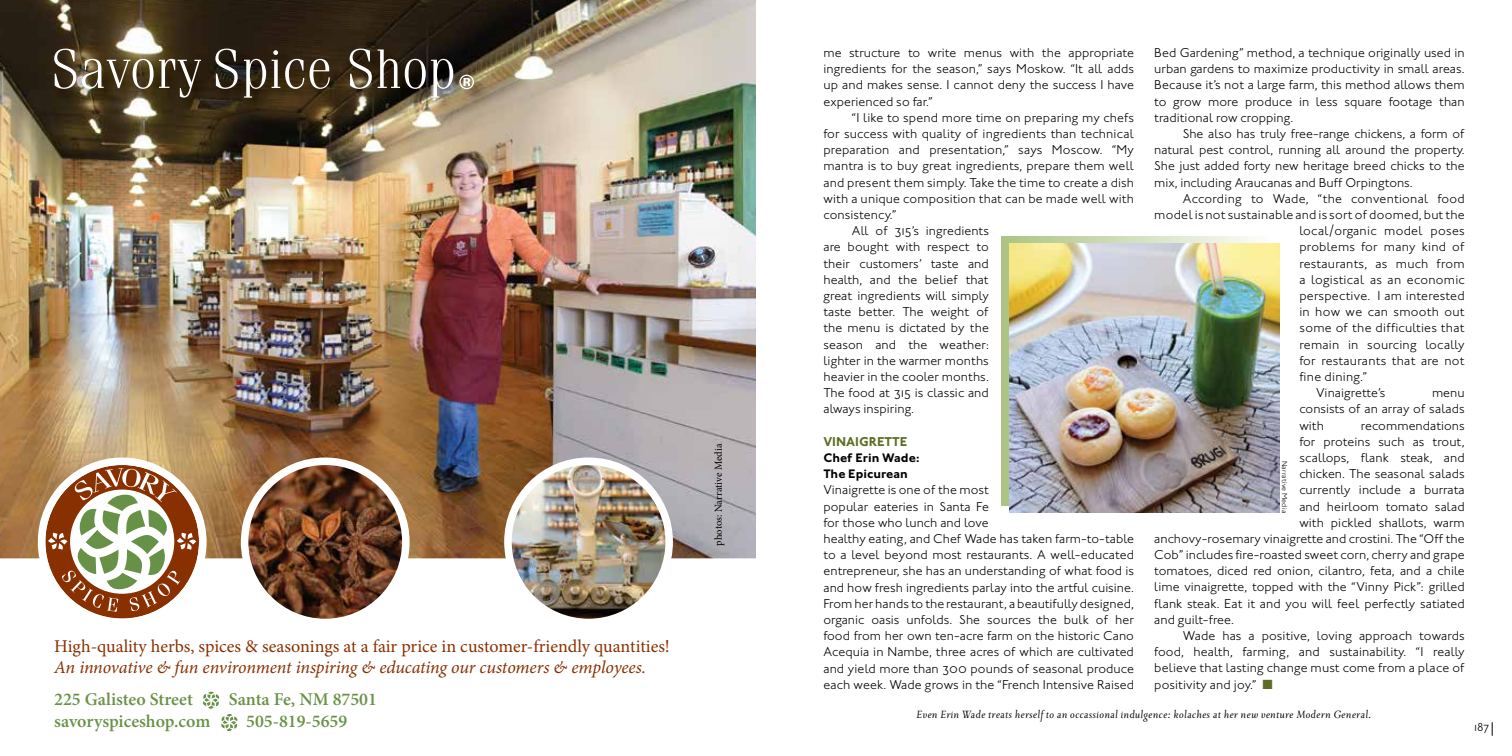
<style>
.page{position:relative;width:1512px;height:756px;background:#fff}
.page>*{position:absolute;margin:0;border:0;box-sizing:border-box;transform-origin:0 0}
.t1{font:18px/21.6px "Minion Pro";color:#893001}
.t2{font:600 18px "Minion Pro";color:#699247}
.t3{font:13.2px/16.2px "Johnston ITC Light OS";letter-spacing:.005em;color:#000}
.t4{font:13.2px "Johnston ITC Bold OS";letter-spacing:-.01em;color:#5d6d24}
.t5{font:italic 12.75px "Priori Ser Reg";letter-spacing:.02em;color:#000}
.t6{font:12.75px/16.2px "Johnston ITC Bold OS";letter-spacing:.005em;color:#000}
.t7{font:12px "Johnston ITC Light OS";color:#000}
.t8{font:10.5px "Minion Pro";letter-spacing:-.005em;color:#000}
.t9{font:7.5px "Johnston ITC Light OS";letter-spacing:.02em;color:#000}
.s1{font-style:italic}
</style>
<div class="page">
<svg style="left:1492px;top:722px;width:1px;height:14px"></svg>
<div style="left:1002px;top:236px;width:270px;height:270px;background:linear-gradient(to right,#acc483,#fdfefd)"></div>
<img style="left:0;top:0;width:756px;height:558px">
<svg style="left:45px;top:465px;width:154px;height:152px"></svg>
<div style="left:38px;top:458px;width:169px;height:168px;border:8px solid #fff;border-radius:50%"></div>
<img style="left:508px;top:461px;width:161px;height:161px;border-radius:81px">
<div style="left:504px;top:458px;width:169px;height:168px;border:8px solid #fff;border-radius:50%"></div>
<img style="left:245px;top:461px;width:161px;height:161px;border-radius:81px">
<div style="left:241px;top:458px;width:169px;height:168px;border:8px solid #fff;border-radius:50%"></div>
<img style="left:53px;top:47px;width:436px;height:66px">
<svg style="left:54px;top:49px;width:22px;height:40px"></svg>
<svg style="left:82px;top:59px;width:119px;height:39px"></svg>
<svg style="left:215px;top:49px;width:23px;height:40px"></svg>
<svg style="left:244px;top:59px;width:22px;height:39px"></svg>
<svg style="left:272px;top:50px;width:32px;height:39px"></svg>
<svg style="left:310px;top:59px;width:20px;height:30px"></svg>
<svg style="left:350px;top:49px;width:22px;height:40px"></svg>
<svg style="left:378px;top:49px;width:75px;height:49px"></svg>
<svg style="left:459px;top:75px;width:15px;height:14px"></svg>
<svg style="left:203px;top:692px;width:35px;height:40px"></svg>
<img style="left:1009px;top:243px;width:270px;height:270px">
<p class="t1" style="left:54px;top:635px;width:617px">High-quality herbs, spices &amp; seasonings at a fair price in customer-friendly quantities!<br><span class="s1">An innovative &amp; fun environment inspiring &amp; educating our customers &amp; employees.</span></p>
<p class="t2" style="left:54px;top:688px;width:140px">225 Galisteo Street</p>
<p class="t2" style="left:229px;top:688px;width:150px">Santa Fe, NM 87501</p>
<p class="t2" style="left:54px;top:711px;width:158px">savoryspiceshop.com</p>
<p class="t2" style="left:246px;top:711px;width:103px">505-819-5659</p>
<p class="t8" style="left:711px;top:546px;width:103px;rotate:-90deg">photos: Narrative Media</p>
<p class="t3" style="left:1154px;top:45px;width:312px">Bed Gardening” method, a technique originally used in</p>
<p class="t3" style="left:1154px;top:61px;width:312px">urban gardens to maximize productivity in small areas.</p>
<p class="t3" style="left:1154px;top:77px;width:312px">Because it’s not a large farm, this method allows them</p>
<p class="t3" style="left:1154px;top:93px;width:312px">to grow more produce in less square footage than</p>
<p class="t3" style="left:1154px;top:109px;width:141px">traditional row cropping.</p>
<p class="t3" style="left:1183px;top:125px;width:283px">She also has truly free-range chickens, a form of</p>
<p class="t3" style="left:1154px;top:142px;width:312px">natural pest control, running all around the property.</p>
<p class="t3" style="left:1154px;top:158px;width:312px">She just added forty new heritage breed chicks to the</p>
<p class="t3" style="left:1154px;top:174px;width:260px">mix, including Araucanas and Buff Orpingtons.</p>
<p class="t3" style="left:1183px;top:190px;width:284px">According to Wade, “the conventional food</p>
<p class="t3" style="left:1154px;top:206px;width:312px">model is not sustainable and is sort of doomed, but the</p>
<p class="t3" style="left:1299px;top:223px;width:167px">local/organic model poses</p>
<p class="t3" style="left:1299px;top:239px;width:167px">problems for many kind of</p>
<p class="t3" style="left:1299px;top:255px;width:167px">restaurants, as much from</p>
<p class="t3" style="left:1299px;top:271px;width:167px">a logistical as an economic</p>
<p class="t3" style="left:1299px;top:287px;width:167px">perspective. I am interested</p>
<p class="t3" style="left:1299px;top:304px;width:167px">in how we can smooth out</p>
<p class="t3" style="left:1299px;top:320px;width:167px">some of the difficulties that</p>
<p class="t3" style="left:1299px;top:336px;width:167px">remain in sourcing locally</p>
<p class="t3" style="left:1299px;top:352px;width:167px">for restaurants that are not</p>
<p class="t3" style="left:1299px;top:368px;width:69px">fine dining.”</p>
<p class="t3" style="left:1316px;top:385px;width:71px">Vinaigrette’s</p>
<p class="t3" style="left:824px;top:45px;width:312px">me structure to write menus with the appropriate</p>
<p class="t3" style="left:824px;top:61px;width:312px">ingredients for the season,” says Moskow. “It all adds</p>
<p class="t3" style="left:824px;top:77px;width:312px">up and makes sense. I cannot deny the success I have</p>
<p class="t3" style="left:824px;top:93px;width:110px">experienced so far.”</p>
<p class="t3" style="left:852px;top:109px;width:283px">“I like to spend more time on preparing my chefs</p>
<p class="t3" style="left:824px;top:126px;width:312px">for success with quality of ingredients than technical</p>
<p class="t3" style="left:824px;top:142px;width:312px">preparation and presentation,” says Moscow. “My</p>
<p class="t3" style="left:824px;top:158px;width:312px">mantra is to buy great ingredients, prepare them well</p>
<p class="t3" style="left:824px;top:174px;width:312px">and present them simply. Take the time to create a dish</p>
<p class="t3" style="left:824px;top:190px;width:312px">with a unique composition that can be made well with</p>
<p class="t3" style="left:824px;top:207px;width:74px">consistency.”</p>
<p class="t3" style="left:852px;top:223px;width:138px">All of 315’s ingredients</p>
<p class="t3" style="left:824px;top:239px;width:167px">are bought with respect to</p>
<p class="t3" style="left:824px;top:255px;width:167px">their customers’ taste and</p>
<p class="t3" style="left:824px;top:271px;width:167px">health, and the belief that</p>
<p class="t3" style="left:824px;top:288px;width:167px">great ingredients will simply</p>
<p class="t3" style="left:824px;top:304px;width:167px">taste better. The weight of</p>
<p class="t3" style="left:824px;top:320px;width:167px">the menu is dictated by the</p>
<p class="t3" style="left:824px;top:336px;width:167px">season and the weather:</p>
<p class="t3" style="left:824px;top:352px;width:167px">lighter in the warmer months</p>
<p class="t3" style="left:824px;top:368px;width:167px">heavier in the cooler months.</p>
<p class="t3" style="left:824px;top:385px;width:167px">The food at 315 is classic and</p>
<p class="t3" style="left:824px;top:401px;width:92px">always inspiring.</p>
<p class="t4" style="left:824px;top:433px;width:85px">VINAIGRETTE</p>
<p class="t6" style="left:824px;top:450px;width:98px">Chef Erin Wade:<br>The Epicurean</p>
<p class="t3" style="left:824px;top:482px;width:312px">Vinaigrette is one of the most<br>popular eateries in Santa Fe<br>for those who lunch and love<br>healthy eating, and Chef Wade has taken farm-to-table to a level beyond most restaurants. A well-educated entrepreneur, she has an understanding of what food is and how fresh ingredients parlay into the artful cuisine.<br>From her hands to the restaurant, a beautifully designed, organic oasis unfolds. She sources the bulk of her food from her own ten-acre farm on the historic Cano Acequia in Nambe, three acres of which are cultivated and yield more than 300 pounds of seasonal produce each week. Wade grows in the “French Intensive Raised</p>
<p class="t3" style="left:1299px;top:385px;width:167px;text-align:justify;text-indent:133px">menu consists of an array of salads with</p>
<p class="t3" style="left:1361px;top:417px;width:105px">recommendations</p>
<p class="t3" style="left:1299px;top:433px;width:167px">for proteins such as trout,</p>
<p class="t3" style="left:1299px;top:449px;width:167px">scallops, flank steak, and</p>
<p class="t3" style="left:1299px;top:466px;width:167px">chicken. The seasonal salads</p>
<p class="t3" style="left:1299px;top:482px;width:167px">currently include a burrata</p>
<p class="t3" style="left:1299px;top:498px;width:167px">and heirloom tomato salad</p>
<p class="t3" style="left:1299px;top:514px;width:167px">with pickled shallots, warm</p>
<p class="t3" style="left:1154px;top:530px;width:312px">anchovy-rosemary vinaigrette and crostini. The “Off the</p>
<p class="t3" style="left:1154px;top:547px;width:312px">Cob” includes fire-roasted sweet corn, cherry and grape</p>
<p class="t3" style="left:1154px;top:563px;width:312px">tomatoes, diced red onion, cilantro, feta, and a chile</p>
<p class="t3" style="left:1154px;top:579px;width:312px">lime vinaigrette, topped with the “Vinny Pick”: grilled</p>
<p class="t3" style="left:1154px;top:595px;width:312px">flank steak. Eat it and you will feel perfectly satiated</p>
<p class="t3" style="left:1154px;top:611px;width:81px">and guilt-free.</p>
<p class="t3" style="left:1183px;top:628px;width:283px">Wade has a positive, loving approach towards</p>
<p class="t3" style="left:1154px;top:644px;width:312px">food, health, farming, and sustainability. “I really</p>
<p class="t3" style="left:1154px;top:660px;width:312px">believe that lasting change must come from a place of</p>
<p class="t3" style="left:1154px;top:676px;width:104px">positivity and joy.”</p>
<p class="t5" style="left:917px;top:707px;width:457px">Even Erin Wade treats herself to an occassional indulgence: kolaches at her new venture Modern General.</p>
<p class="t9" style="left:1289px;top:461px;width:54px;rotate:90deg">Narrative Media</p>
<p class="t7" style="left:1474px;top:720px;width:17px">187</p>
</div>
